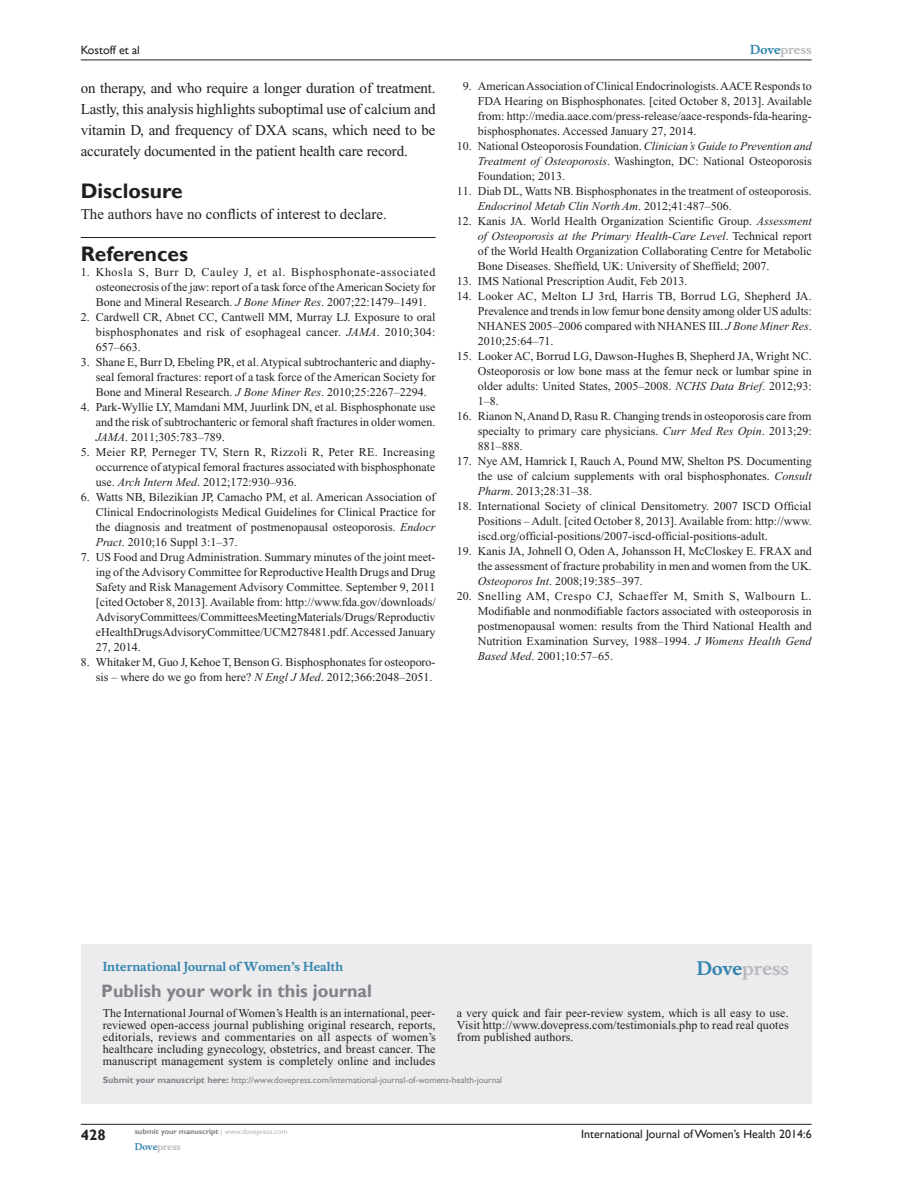
<style>
.page{position:relative;width:918px;height:1188px;background:#fff}
.page>*{position:absolute;margin:0;border:0;box-sizing:border-box;transform-origin:0 0}
.RefH{font:700 21px "Gill Sans";color:#231f20}
.PromBx-H1{font:700 18px "Gill Sans";color:#808285}
.PromBx-Brand{font:700 18px "Musee";color:#b8b9bc}
.TxF{font:15px/21px "Times New Roman";letter-spacing:-.01em;color:#231f20;text-align:justify}
.t1{font:700 15px "Gill Sans";color:#231f20}
.RefNL2{font:12px/15px "Times New Roman";color:#231f20;text-align:justify}
.RefNL1{font:12px/15px "Times New Roman";color:#231f20;text-align:justify}
.PromBx-Tx{font:12px/12px "Times New Roman";letter-spacing:.01em;color:#231f20;text-align:justify}
.t2{font:12px "Gill Sans";color:#231f20}
.PromBx-JrnlName{font:700 12px "Musee";color:#3485ae}
.t3{font:700 12px "Musee";color:#b8b9bc}
.PromBx-SubmitMssWebA{font:9px "Gill Sans";color:#808285}
.t4{font:700 9px "Musee";color:#b8b9bc}
.t5{font:700 7.5px "Gill Sans";color:#808285}
.s1{font-style:italic}
.s2{color:#3485ae}
.s3{font-weight:700}
.s4{font-weight:400;color:#b8b9bc}
</style>
<div class="page">
<div style="left:81px;top:944px;width:731px;height:159px;background:#ececee"></div>
<hr style="left:81px;top:1124px;width:731px;height:1px;background:#231f20">
<hr style="left:81px;top:60px;width:731px;height:1px;background:#231f20">
<hr style="left:81px;top:237px;width:355px;height:1px;background:#231f20">
<p class="t2" style="left:81px;top:43px;width:61px">Kostoff et al</p>
<p class="TxF" style="left:81px;top:77px;width:356px">on therapy, and who require a longer duration of treatment.<br>Lastly, this analysis highlights suboptimal use of calcium and vitamin D, and frequency of DXA scans, which need to be accurately documented in the patient health care record.</p>
<h1 class="RefH" style="left:81px;top:178px;width:103px">Disclosure</h1>
<p class="TxF" style="left:81px;top:203px;width:308px">The authors have no conflicts of interest to declare.</p>
<p class="RefH" style="left:81px;top:241px;width:109px">References</p>
<p class="RefNL1" style="left:96px;top:264px;width:342px;text-indent:-15px">1. Khosla S, Burr D, Cauley J, et al. Bisphosphonate-associated osteonecrosis of the jaw: report of a task force of the American Society for Bone and Mineral Research. <span class="s1">J Bone Miner Res</span>. 2007;22:1479–1491.</p>
<p class="RefNL1" style="left:96px;top:309px;width:341px;text-indent:-15px">2. Cardwell CR, Abnet CC, Cantwell MM, Murray LJ. Exposure to oral bisphosphonates and risk of esophageal cancer. <span class="s1">JAMA</span>. 2010;304:<br>657–663.</p>
<p class="RefNL1" style="left:96px;top:354px;width:341px;text-indent:-15px">3. Shane E, Burr D, Ebeling PR, et al. Atypical subtrochanteric and diaphy&shy;seal femoral fractures: report of a task force of the American Society for Bone and Mineral Research. <span class="s1">J Bone Miner Res</span>. 2010;25:2267–2294.</p>
<p class="RefNL1" style="left:96px;top:399px;width:341px;text-indent:-15px">4. Park-Wyllie LY, Mamdani MM, Juurlink DN, et al. Bisphosphonate use and the risk of subtrochanteric or femoral shaft fractures in older women.<br><span class="s1">JAMA</span>. 2011;305:783–789.</p>
<p class="RefNL1" style="left:96px;top:444px;width:341px;text-indent:-15px">5. Meier RP, Perneger TV, Stern R, Rizzoli R, Peter RE. Increasing occurrence of atypical femoral fractures associated with bisphosphonate use. <span class="s1">Arch Intern Med</span>. 2012;172:930–936.</p>
<p class="RefNL1" style="left:96px;top:489px;width:341px;text-indent:-15px">6. Watts NB, Bilezikian JP, Camacho PM, et al. American Association of Clinical Endocrinologists Medical Guidelines for Clinical Practice for the diagnosis and treatment of postmenopausal osteoporosis. <span class="s1">Endocr Pract</span>. 2010;16 Suppl 3:1–37.</p>
<p class="RefNL1" style="left:96px;top:549px;width:341px;text-indent:-15px">7. US Food and Drug Administration. Summary minutes of the joint meet&shy;ing of the Advisory Committee for Reproductive Health Drugs and Drug Safety and Risk Management Advisory Committee. September 9, 2011 [cited October 8, 2013]. Available from: http://www.fda.gov/downloads/ AdvisoryCommittees/CommitteesMeetingMaterials/Drugs/Reproductiv eHealthDrugsAdvisoryCommittee/UCM278481.pdf. Accessed January 27, 2014.</p>
<p class="RefNL1" style="left:81px;top:654px;width:356px;text-align:right">8. Whitaker M, Guo J, Kehoe T, Benson G. Bisphosphonates for osteoporo&shy;sis – where do we go from here? <span class="s1">N Engl J Med</span>. 2012;366:2048–2051.</p>
<p class="t3" style="left:750px;top:43px;width:63px"><span class="s2">Dove</span>press</p>
<p class="RefNL2" style="left:478px;top:79px;width:335px;text-indent:-15px">9. American Association of Clinical Endocrinologists. AACE Responds to FDA Hearing on Bisphosphonates. [cited October 8, 2013]. Available from: http://media.aace.com/press-release/aace-responds-fda-hearing&shy;bisphosphonates. Accessed January 27, 2014.</p>
<p class="RefNL2" style="left:478px;top:139px;width:335px;text-indent:-21px">10. National Osteoporosis Foundation. <span class="s1">Clinician’s Guide to Prevention and Treatment of Osteoporosis</span>. Washington, DC: National Osteoporosis Foundation; 2013.</p>
<p class="RefNL2" style="left:478px;top:184px;width:335px;text-indent:-21px">11. Diab DL, Watts NB. Bisphosphonates in the treatment of osteoporosis.<br><span class="s1">Endocrinol Metab Clin North Am</span>. 2012;41:487–506.</p>
<p class="RefNL2" style="left:478px;top:214px;width:335px;text-indent:-21px">12. Kanis JA. World Health Organization Scientific Group. <span class="s1">Assessment of Osteoporosis at the Primary Health-Care Level</span>. Technical report of the World Health Organization Collaborating Centre for Metabolic Bone Diseases. Sheffield, UK: University of Sheffield; 2007.</p>
<p class="RefNL2" style="left:457px;top:274px;width:232px">13. IMS National Prescription Audit, Feb 2013.</p>
<p class="RefNL2" style="left:478px;top:289px;width:335px;text-indent:-21px">14. Looker AC, Melton LJ 3rd, Harris TB, Borrud LG, Shepherd JA.<br>Prevalence and trends in low femur bone density among older US adults:<br>NHANES 2005–2006 compared with NHANES III. <span class="s1">J Bone Miner Res</span>.<br>2010;25:64–71.</p>
<p class="RefNL2" style="left:478px;top:349px;width:335px;text-indent:-21px">15. Looker AC, Borrud LG, Dawson-Hughes B, Shepherd JA, Wright NC.<br>Osteoporosis or low bone mass at the femur neck or lumbar spine in older adults: United States, 2005–2008. <span class="s1">NCHS Data Brief</span>. 2012;93:<br>1–8.</p>
<p class="RefNL2" style="left:478px;top:409px;width:335px;text-indent:-21px">16. Rianon N, Anand D, Rasu R. Changing trends in osteoporosis care from specialty to primary care physicians. <span class="s1">Curr Med Res Opin</span>. 2013;29:<br>881–888.</p>
<p class="RefNL2" style="left:478px;top:454px;width:335px;text-indent:-21px">17. Nye AM, Hamrick I, Rauch A, Pound MW, Shelton PS. Documenting the use of calcium supplements with oral bisphosphonates. <span class="s1">Consult Pharm</span>. 2013;28:31–38.</p>
<p class="RefNL2" style="left:478px;top:499px;width:335px;text-indent:-21px">18. International Society of clinical Densitometry. 2007 ISCD Official Positions – Adult. [cited October 8, 2013]. Available from: http://www. iscd.org/official-positions/2007-iscd-official-positions-adult.</p>
<p class="RefNL2" style="left:478px;top:544px;width:335px;text-indent:-21px">19. Kanis JA, Johnell O, Oden A, Johansson H, McCloskey E. FRAX and the assessment of fracture probability in men and women from the UK.<br><span class="s1">Osteoporos Int</span>. 2008;19:385–397.</p>
<p class="RefNL2" style="left:478px;top:589px;width:335px;text-indent:-21px">20. Snelling AM, Crespo CJ, Schaeffer M, Smith S, Walbourn L.<br>Modifiable and nonmodifiable factors associated with osteoporosis in postmenopausal women: results from the Third National Health and Nutrition Examination Survey, 1988–1994. <span class="s1">J Womens Health Gend Based Med</span>. 2001;10:57–65.</p>
<p class="PromBx-JrnlName" style="left:103px;top:959px;width:242px">International Journal of Women’s Health</p>
<p class="PromBx-H1" style="left:101px;top:980px;width:272px">Publish your work in this journal</p>
<p class="PromBx-Brand" style="left:697px;top:958px;width:94px"><span class="s2">Dove</span>press</p>
<p class="PromBx-Tx" style="left:103px;top:1007px;width:335px">The International Journal of Women’s Health is an international, peer&shy;reviewed open-access journal publishing original research, reports, editorials, reviews and commentaries on all aspects of women’s healthcare including gynecology, obstetrics, and breast cancer. The manuscript management system is completely online and includes</p>
<p class="PromBx-Tx" style="left:457px;top:1007px;width:333px">a very quick and fair peer-review system, which is all easy to use.<br>Visit http://www.dovepress.com/testimonials.php to read real quotes from published authors.</p>
<p class="PromBx-SubmitMssWebA" style="left:103px;top:1075px;width:401px"><span class="s3">Submit your manuscript here:</span> http://www.dovepress.com/international-journal-of-womens-health-journal</p>
<p class="t1" style="left:81px;top:1126px;width:26px">428</p>
<p class="t5" style="left:135px;top:1127px;width:154px">submit your manuscript <span class="s4">| www.dovepress.com</span></p>
<p class="t4" style="left:135px;top:1141px;width:48px"><span class="s2">Dove</span>press</p>
<p class="t2" style="left:581px;top:1127px;width:232px">International Journal of Women’s Health 2014:6</p>
</div>
